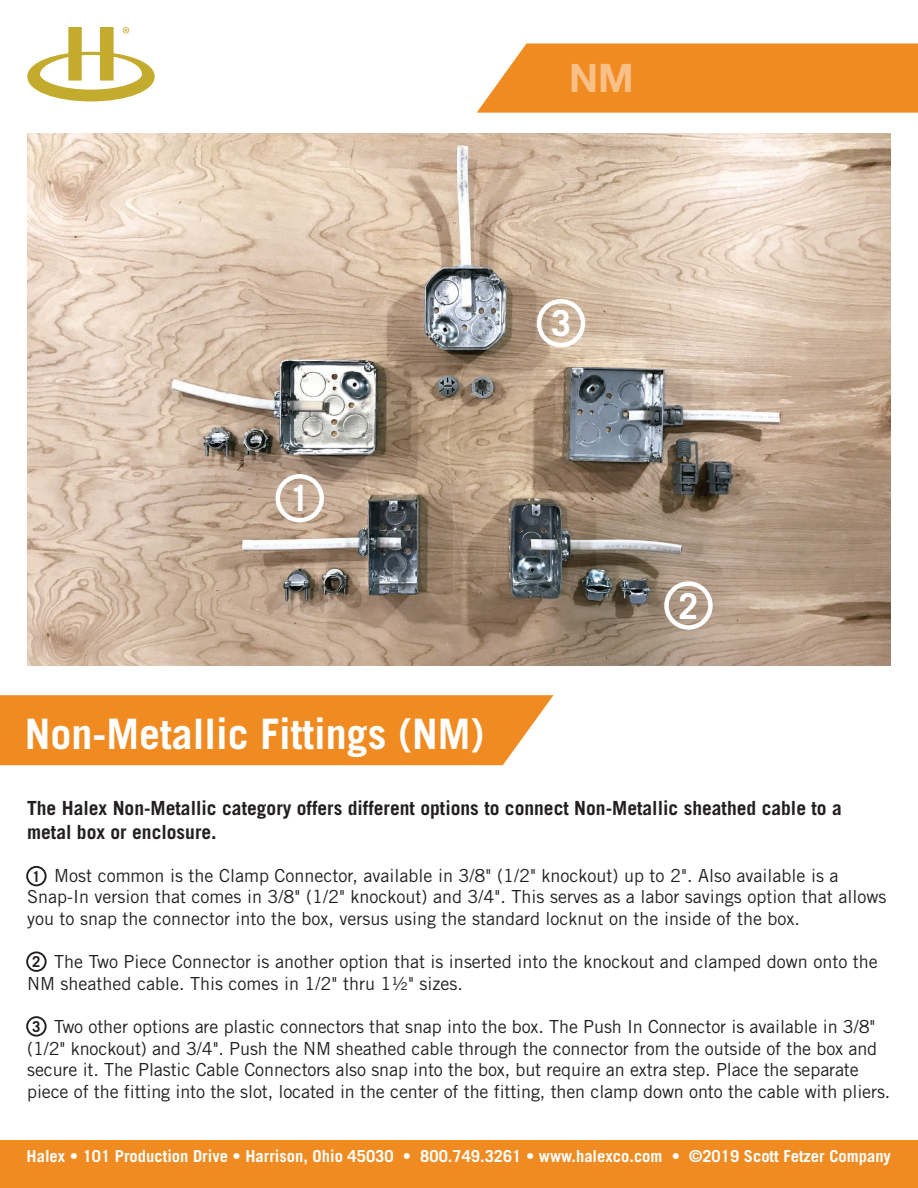
<style>
.page{position:relative;width:918px;height:1188px;background:#fff}
.page>*{position:absolute;margin:0;border:0;box-sizing:border-box;transform-origin:0 0}
.t1{font:700 42px "Trade Gothic";color:#fff}
.t2{font:700 39.15px "Helvetica Neue";color:#f8c087}
.t3{font:700 35.7px "Trade Gothic";color:#fff}
.t4{font:700 19.5px/23.4px "Trade Gothic";color:#231f20}
.t5{font:18px/21.6px "Trade Gothic";letter-spacing:-.005em;color:#231f20}
.t6{font:700 16.5px "Trade Gothic";color:#fff}
.t7{font:700 15px "Trade Gothic";color:#231f20}
</style>
<div class="page">
<img style="left:27px;top:134px;width:864px;height:532px">
<svg style="left:477px;top:43px;width:441px;height:70px;background:#f19331"></svg>
<div style="left:0;top:695px;width:554px;height:70px;background:#f08b21"></div>
<div style="left:0;top:1141px;width:918px;height:47px;background:#f08b21"></div>
<svg style="left:27px;top:27px;width:128px;height:74px"></svg>
<div style="left:276px;top:474px;width:48px;height:48px;border:4px solid #fff;border-radius:50%"></div>
<div style="left:664px;top:581px;width:49px;height:49px;border:4px solid #fff;border-radius:50%"></div>
<div style="left:537px;top:299px;width:48px;height:48px;border:4px solid #fff;border-radius:50%"></div>
<div style="left:26px;top:866px;width:21px;height:20px;border:2px solid #231f20;border-radius:50%"></div>
<div style="left:26px;top:951px;width:21px;height:21px;border:2px solid #231f20;border-radius:50%"></div>
<div style="left:26px;top:1016px;width:21px;height:21px;border:2px solid #231f20;border-radius:50%"></div>
<h2 class="t2" style="left:569px;top:47px;width:66px">NM</h2>
<h3 class="t3" style="left:290px;top:477px;width:21px">1</h3>
<h3 class="t3" style="left:551px;top:302px;width:21px">3</h3>
<h1 class="t1" style="left:25px;top:708px;width:461px">Non-Metallic Fittings (NM)</h1>
<h3 class="t3" style="left:679px;top:584px;width:21px">2</h3>
<p class="t4" style="left:27px;top:796px;width:816px">The Halex Non-Metallic category offers different options to connect Non-Metallic sheathed cable to a metal box or enclosure.</p>
<p class="t5" style="left:27px;top:864px;width:861px;text-indent:27px">Most common is the Clamp Connector, available in 3/8" (1/2" knockout) up to 2". Also available is a<br>Snap-In version that comes in 3/8" (1/2" knockout) and 3/4". This serves as a labor savings option that allows you to snap the connector into the box, versus using the standard locknut on the inside of the box.</p>
<p class="t5" style="left:27px;top:951px;width:852px;text-indent:27px">The Two Piece Connector is another option that is inserted into the knockout and clamped down onto the<br>NM sheathed cable. This comes in 1/2" thru 1½" sizes.</p>
<p class="t5" style="left:27px;top:1016px;width:865px;text-indent:27px">Two other options are plastic connectors that snap into the box. The Push In Connector is available in 3/8" (1/2" knockout) and 3/4". Push the NM sheathed cable through the connector from the outside of the box and secure it. The Plastic Cable Connectors also snap into the box, but require an extra step. Place the separate piece of the fitting into the slot, located in the center of the fitting, then clamp down onto the cable with pliers.</p>
<p class="t7" style="left:32px;top:867px;width:10px">1</p>
<p class="t7" style="left:32px;top:953px;width:10px">2</p>
<p class="t7" style="left:32px;top:1017px;width:10px">3</p>
<p class="t6" style="left:27px;top:1146px;width:866px">Halex • 101 Production Drive • Harrison, Ohio 45030 • 800.749.3261 • www.halexco.com • ©2019 Scott Fetzer Company</p>
</div>
